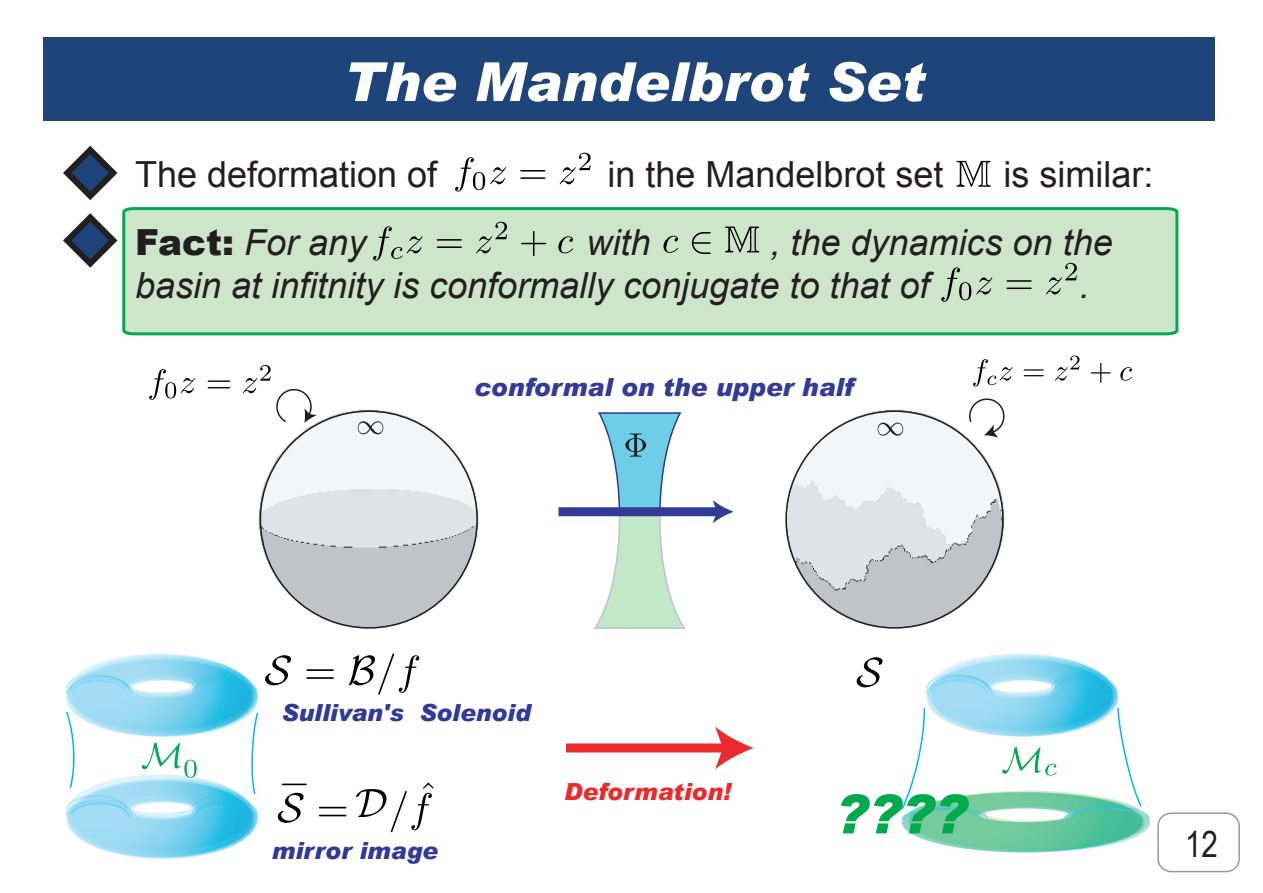
<style>
.page{position:relative;width:1263px;height:893px;background:#fff}
.page>*{position:absolute;margin:0;border:0;box-sizing:border-box;transform-origin:0 0}
.t1{font:italic 900 54px "Arial";color:#fff}
.t2{font:italic 900 54px "Arial";color:#00aa4d}
.t3{font:italic 36px/43.5px "Arial";color:#231f20}
.t4{font:36px "Arial";color:#231f20}
.t5{font:36px "Arial Narrow";color:#231f20}
.t6{font:italic 900 25.05px "Arial";color:#333b97}
.t7{font:italic 900 23.55px "Arial";color:#313a97}
.t8{font:italic 900 23.55px "Arial";color:#ec2a2d}
.s1{font-weight:900;font-style:normal}
</style>
<div class="page">
<svg style="left:122px;top:207px;width:1057px;height:129px;background:#c2e2c3"></svg>
<div style="left:43px;top:38px;width:1172px;height:83px;background:#1e457a"></div>
<div style="left:1157px;top:812px;width:83px;height:60px;background:#fff;border:2px solid #231f20;border-radius:13px"></div>
<img style="left:258px;top:409px;width:221px;height:220px">
<img style="left:788px;top:409px;width:217px;height:220px">
<div style="left:558px;top:507px;width:161px;height:9px;background:#333b97"></div>
<svg style="left:713px;top:500px;width:20px;height:23px"></svg>
<svg style="left:969px;top:398px;width:35px;height:40px"></svg>
<svg style="left:358px;top:421px;width:25px;height:13px"></svg>
<svg style="left:878px;top:423px;width:25px;height:13px"></svg>
<svg style="left:592px;top:412px;width:95px;height:217px"></svg>
<svg style="left:973px;top:359px;width:39px;height:27px"></svg>
<hr style="left:1024px;top:369px;width:20px;height:2px;background:#000">
<svg style="left:1024px;top:375px;width:20px;height:1px"></svg>
<svg style="left:1055px;top:356px;width:24px;height:25px"></svg>
<svg style="left:1091px;top:363px;width:20px;height:20px"></svg>
<svg style="left:1120px;top:367px;width:12px;height:14px"></svg>
<svg style="left:63px;top:145px;width:55px;height:123px"></svg>
<svg style="left:956px;top:161px;width:35px;height:26px"></svg>
<svg style="left:455px;top:157px;width:51px;height:35px"></svg>
<svg style="left:520px;top:170px;width:25px;height:9px"></svg>
<svg style="left:560px;top:153px;width:31px;height:31px"></svg>
<svg style="left:149px;top:369px;width:46px;height:31px"></svg>
<svg style="left:208px;top:380px;width:22px;height:8px"></svg>
<svg style="left:243px;top:365px;width:74px;height:58px"></svg>
<svg style="left:941px;top:267px;width:51px;height:35px;background:#b0c5ad"></svg>
<svg style="left:1006px;top:280px;width:26px;height:9px"></svg>
<svg style="left:1046px;top:263px;width:31px;height:31px"></svg>
<svg style="left:373px;top:226px;width:50px;height:35px;background:#b4cab1"></svg>
<svg style="left:437px;top:239px;width:25px;height:9px"></svg>
<svg style="left:476px;top:222px;width:31px;height:31px"></svg>
<svg style="left:521px;top:231px;width:25px;height:25px"></svg>
<svg style="left:558px;top:236px;width:15px;height:17px"></svg>
<svg style="left:663px;top:236px;width:15px;height:17px"></svg>
<svg style="left:692px;top:232px;width:19px;height:22px"></svg>
<svg style="left:725px;top:227px;width:34px;height:25px"></svg>
<div style="left:566px;top:743px;width:160px;height:9px;background:#ec2a2d"></div>
<svg style="left:715px;top:727px;width:39px;height:42px"></svg>
<svg style="left:265px;top:655px;width:26px;height:30px"></svg>
<svg style="left:306px;top:669px;width:28px;height:10px"></svg>
<svg style="left:349px;top:653px;width:70px;height:42px"></svg>
<svg style="left:278px;top:793px;width:25px;height:30px"></svg>
<svg style="left:319px;top:807px;width:27px;height:9px"></svg>
<svg style="left:282px;top:784px;width:25px;height:1px"></svg>
<svg style="left:356px;top:782px;width:78px;height:50px"></svg>
<svg style="left:66px;top:653px;width:193px;height:206px"></svg>
<svg style="left:857px;top:657px;width:25px;height:30px"></svg>
<svg style="left:901px;top:653px;width:249px;height:200px"></svg>
<p class="t1" style="left:344px;top:48px;width:583px">The Mandelbrot Set</p>
<p class="t4" style="left:135px;top:151px;width:304px">The deformation of</p>
<p class="t4" style="left:607px;top:151px;width:338px">in the Mandelbrot set</p>
<p class="t4" style="left:1003px;top:151px;width:151px">is similar:</p>
<p class="t3" style="left:135px;top:221px;width:979px;text-indent:635px">, the dynamics on the basin at infitnity is conformally conjugate to that of</p>
<p class="t3" style="left:135px;top:221px;width:233px"><span class="s1">Fact:</span> For any</p>
<p class="t3" style="left:586px;top:221px;width:66px">with</p>
<p class="t3" style="left:1079px;top:264px;width:12px">.</p>
<p class="t6" style="left:474px;top:371px;width:381px">conformal on the upper half</p>
<p class="t7" style="left:281px;top:698px;width:251px">Sullivan's Solenoid</p>
<p class="t7" style="left:272px;top:836px;width:168px">mirror image</p>
<p class="t8" style="left:564px;top:777px;width:168px">Deformation!</p>
<p class="t2" style="left:836px;top:781px;width:133px">????</p>
<p class="t5" style="left:1185px;top:818px;width:34px">12</p>
</div>
